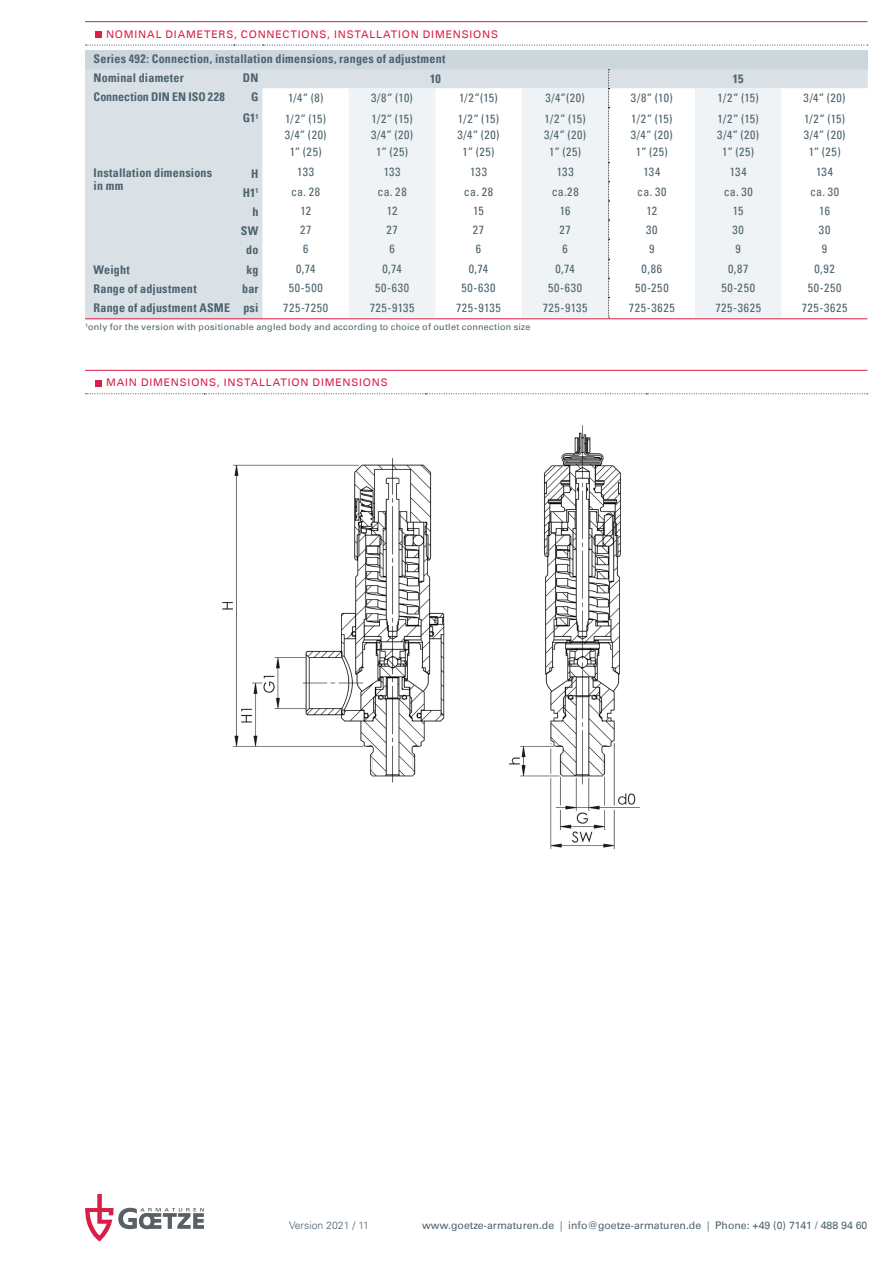
<style>
.page{position:relative;width:893px;height:1263px;background:#fff}
.page>*{position:absolute;margin:0;border:0;box-sizing:border-box;transform-origin:0 0}
.t1{font:condensed 12px/16.5px "Univers";letter-spacing:.055em;color:#4d636e;text-align:center}
.t2{font:700 condensed 12px/19.2px "Univers";letter-spacing:.02em;color:#4d636e;text-align:right}
.t3{font:700 condensed 12px "Univers";color:#4d636e}
.t4{font:10.5px "Univers";letter-spacing:.075em;color:#d91e47}
.t5{font:10.5px "Univers";color:#4d636e}
.t6{font:300 10.5px "Univers";color:#4d636e}
.t7{font:9px "Univers";letter-spacing:.025em;color:#4d636e}
.s1{font-weight:300}
</style>
<div class="page">
<svg style="left:85px;top:1194px;width:119px;height:47px"></svg>
<img style="left:222px;top:425px;width:419px;height:425px">
<hr style="left:85px;top:370px;width:782px;height:1px;background:#d91e47">
<svg style="left:96px;top:380px;width:6px;height:6px"></svg>
<svg style="left:86px;top:393px;width:782px;height:1px"></svg>
<hr style="left:85px;top:21px;width:782px;height:1px;background:#d91e47">
<div style="left:96px;top:31px;width:6px;height:7px;background:#d91e47"></div>
<div style="left:85px;top:50px;width:782px;height:19px;background:#ccd6dd"></div>
<svg style="left:86px;top:45px;width:782px;height:1px"></svg>
<svg style="left:85px;top:69px;width:783px;height:250px"></svg>
<p class="t4" style="left:106px;top:28px;width:394px">NOMINAL DIAMETERS, CONNECTIONS, INSTALLATION DIMENSIONS</p>
<p class="t2" style="left:94px;top:49px;width:353px;text-align:left">Series 492: Connection, installation dimensions, ranges of adjustment<br>Nominal diameter</p>
<p class="t2" style="left:243px;top:68px;width:17px">DN</p>
<p class="t2" style="left:430px;top:69px;width:12px">10</p>
<p class="t2" style="left:733px;top:69px;width:12px">15</p>
<p class="t3" style="left:94px;top:90px;width:133px">Connection DIN EN ISO 228</p>
<p class="t2" style="left:243px;top:86px;width:17px;line-height:21.1px">G<br>G1<sup>1</sup></p>
<p class="t1" style="left:288px;top:89px;width:37px">1/4“ (8)</p>
<p class="t1" style="left:371px;top:89px;width:43px">3/8“ (10)</p>
<p class="t1" style="left:459px;top:89px;width:40px">1/2“(15)</p>
<p class="t1" style="left:545px;top:89px;width:41px">3/4“(20)</p>
<p class="t1" style="left:631px;top:89px;width:43px">3/8“ (10)</p>
<p class="t1" style="left:718px;top:89px;width:43px">1/2“ (15)</p>
<p class="t1" style="left:804px;top:89px;width:43px">3/4“ (20)</p>
<p class="t1" style="left:285px;top:110px;width:43px">1/2“ (15)<br>3/4“ (20)<br>1“ (25)</p>
<p class="t1" style="left:371px;top:110px;width:43px">1/2“ (15)<br>3/4“ (20)<br>1“ (25)</p>
<p class="t1" style="left:457px;top:110px;width:43px">1/2“ (15)<br>3/4“ (20)<br>1“ (25)</p>
<p class="t1" style="left:544px;top:110px;width:43px">1/2“ (15)<br>3/4“ (20)<br>1“ (25)</p>
<p class="t1" style="left:631px;top:110px;width:43px">1/2“ (15)<br>3/4“ (20)<br>1“ (25)</p>
<p class="t1" style="left:717px;top:110px;width:43px">1/2“ (15)<br>3/4“ (20)<br>1“ (25)</p>
<p class="t1" style="left:804px;top:110px;width:43px">1/2“ (15)<br>3/4“ (20)<br>1“ (25)</p>
<p class="t1" style="left:297px;top:164px;width:18px">133</p>
<p class="t1" style="left:384px;top:164px;width:18px">133</p>
<p class="t1" style="left:470px;top:164px;width:18px">133</p>
<p class="t1" style="left:557px;top:164px;width:18px">133</p>
<p class="t1" style="left:643px;top:164px;width:18px">134</p>
<p class="t1" style="left:730px;top:164px;width:18px">134</p>
<p class="t1" style="left:816px;top:164px;width:18px">134</p>
<p class="t1" style="left:291px;top:183px;width:31px">ca. 28</p>
<p class="t1" style="left:378px;top:183px;width:31px">ca. 28</p>
<p class="t1" style="left:464px;top:183px;width:31px">ca. 28</p>
<p class="t1" style="left:552px;top:183px;width:28px">ca.28</p>
<p class="t1" style="left:637px;top:183px;width:31px">ca. 30</p>
<p class="t1" style="left:724px;top:183px;width:31px">ca. 30</p>
<p class="t1" style="left:810px;top:183px;width:31px">ca. 30</p>
<p class="t1" style="left:300px;top:202px;width:12px">12</p>
<p class="t1" style="left:387px;top:202px;width:12px">12</p>
<p class="t1" style="left:473px;top:202px;width:12px">15</p>
<p class="t1" style="left:560px;top:202px;width:12px">16</p>
<p class="t1" style="left:646px;top:202px;width:12px">12</p>
<p class="t1" style="left:733px;top:202px;width:12px">15</p>
<p class="t1" style="left:819px;top:202px;width:12px">16</p>
<p class="t1" style="left:300px;top:221px;width:13px">27</p>
<p class="t1" style="left:386px;top:221px;width:13px">27</p>
<p class="t1" style="left:473px;top:221px;width:13px">27</p>
<p class="t1" style="left:559px;top:221px;width:13px">27</p>
<p class="t1" style="left:646px;top:221px;width:13px">30</p>
<p class="t1" style="left:733px;top:221px;width:13px">30</p>
<p class="t1" style="left:819px;top:221px;width:13px">30</p>
<p class="t1" style="left:303px;top:241px;width:7px">6</p>
<p class="t1" style="left:389px;top:241px;width:7px">6</p>
<p class="t1" style="left:476px;top:241px;width:7px">6</p>
<p class="t1" style="left:562px;top:241px;width:7px">6</p>
<p class="t1" style="left:649px;top:241px;width:7px">9</p>
<p class="t1" style="left:736px;top:241px;width:7px">9</p>
<p class="t1" style="left:822px;top:241px;width:7px">9</p>
<p class="t1" style="left:296px;top:260px;width:21px">0,74</p>
<p class="t1" style="left:382px;top:260px;width:21px">0,74</p>
<p class="t1" style="left:469px;top:260px;width:21px">0,74</p>
<p class="t1" style="left:555px;top:260px;width:21px">0,74</p>
<p class="t1" style="left:642px;top:260px;width:22px">0,86</p>
<p class="t1" style="left:728px;top:260px;width:22px">0,87</p>
<p class="t1" style="left:814px;top:260px;width:22px">0,92</p>
<p class="t1" style="left:289px;top:279px;width:36px">50-500</p>
<p class="t1" style="left:375px;top:279px;width:36px">50-630</p>
<p class="t1" style="left:461px;top:279px;width:36px">50-630</p>
<p class="t1" style="left:548px;top:279px;width:36px">50-630</p>
<p class="t1" style="left:635px;top:279px;width:35px">50-250</p>
<p class="t1" style="left:721px;top:279px;width:35px">50-250</p>
<p class="t1" style="left:808px;top:279px;width:35px">50-250</p>
<p class="t1" style="left:283px;top:299px;width:47px">725-7250</p>
<p class="t1" style="left:370px;top:299px;width:46px">725-9135</p>
<p class="t1" style="left:456px;top:299px;width:46px">725-9135</p>
<p class="t1" style="left:543px;top:299px;width:46px">725-9135</p>
<p class="t1" style="left:629px;top:299px;width:47px">725-3625</p>
<p class="t1" style="left:715px;top:299px;width:47px">725-3625</p>
<p class="t1" style="left:802px;top:299px;width:47px">725-3625</p>
<p class="t2" style="left:94px;top:166px;width:120px;line-height:13.5px;text-align:left">Installation dimensions in mm</p>
<p class="t2" style="left:241px;top:164px;width:19px">H<br>H1<sup>1 </sup>h<br>SW do</p>
<p class="t2" style="left:94px;top:260px;width:38px">Weight</p>
<p class="t2" style="left:246px;top:260px;width:14px">kg</p>
<p class="t2" style="left:94px;top:279px;width:105px">Range of adjustment</p>
<p class="t2" style="left:94px;top:278px;width:166px;line-height:19.6px">bar<br>Range of adjustment ASME psi</p>
<p class="t7" style="left:85px;top:321px;width:447px">¹only for the version with positionable angled body and according to choice of outlet connection size</p>
<p class="t4" style="left:106px;top:376px;width:283px">MAIN DIMENSIONS, INSTALLATION DIMENSIONS</p>
<p class="t6" style="left:289px;top:1219px;width:81px">Version 2021 / 11</p>
<p class="t5" style="left:422px;top:1219px;width:447px">www.goetze-armaturen.de <span class="s1">|</span> info@goetze-armaturen.de <span class="s1">|</span> Phone: +49 (0) 7141 / 488 94 60</p>
</div>
